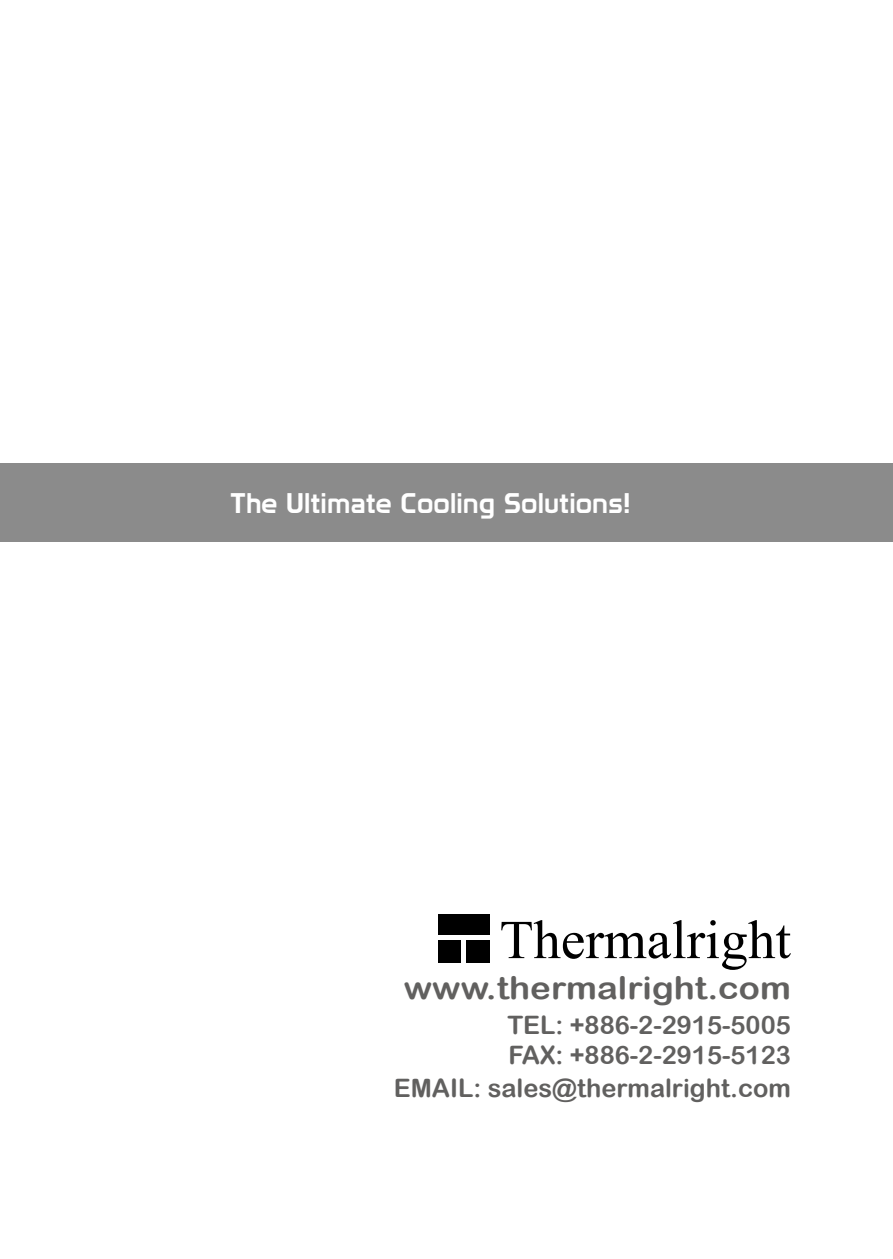
<style>
.page{position:relative;width:893px;height:1259px;background:#fff}
.page>*{position:absolute;margin:0;border:0;box-sizing:border-box;transform-origin:0 0}
.t1{font:31.5px "Arial Rounded MT Bold";color:#61605f;scale:1.11 1}
.t2{font:27.6px "Prototype";letter-spacing:.025em;color:#fff}
.t3{font:25.5px/30.3px "Arial Rounded MT Bold";color:#61605f}
</style>
<div class="page">
<div style="left:0;top:463px;width:893px;height:79px;background:#8b8b8b"></div>
<svg style="left:501px;top:920px;width:290px;height:50px"></svg>
<div style="left:467px;top:940px;width:23px;height:23px;background:#000"></div>
<div style="left:438px;top:940px;width:23px;height:23px;background:#000"></div>
<div style="left:438px;top:914px;width:52px;height:21px;background:#000"></div>
<p class="t2" style="left:230px;top:487px;width:401px">The Ultimate Cooling Solutions!</p>
<p class="t1" style="left:404px;top:969px;width:350px">www.thermalright.com</p>
<p class="t3" style="left:507px;top:1009px;width:285px">TEL: +886-2-2915-5005<br>FAX: +886-2-2915-5123</p>
<p class="t3" style="left:394px;top:1072px;width:399px">EMAIL: sales@thermalright.com</p>
</div>
